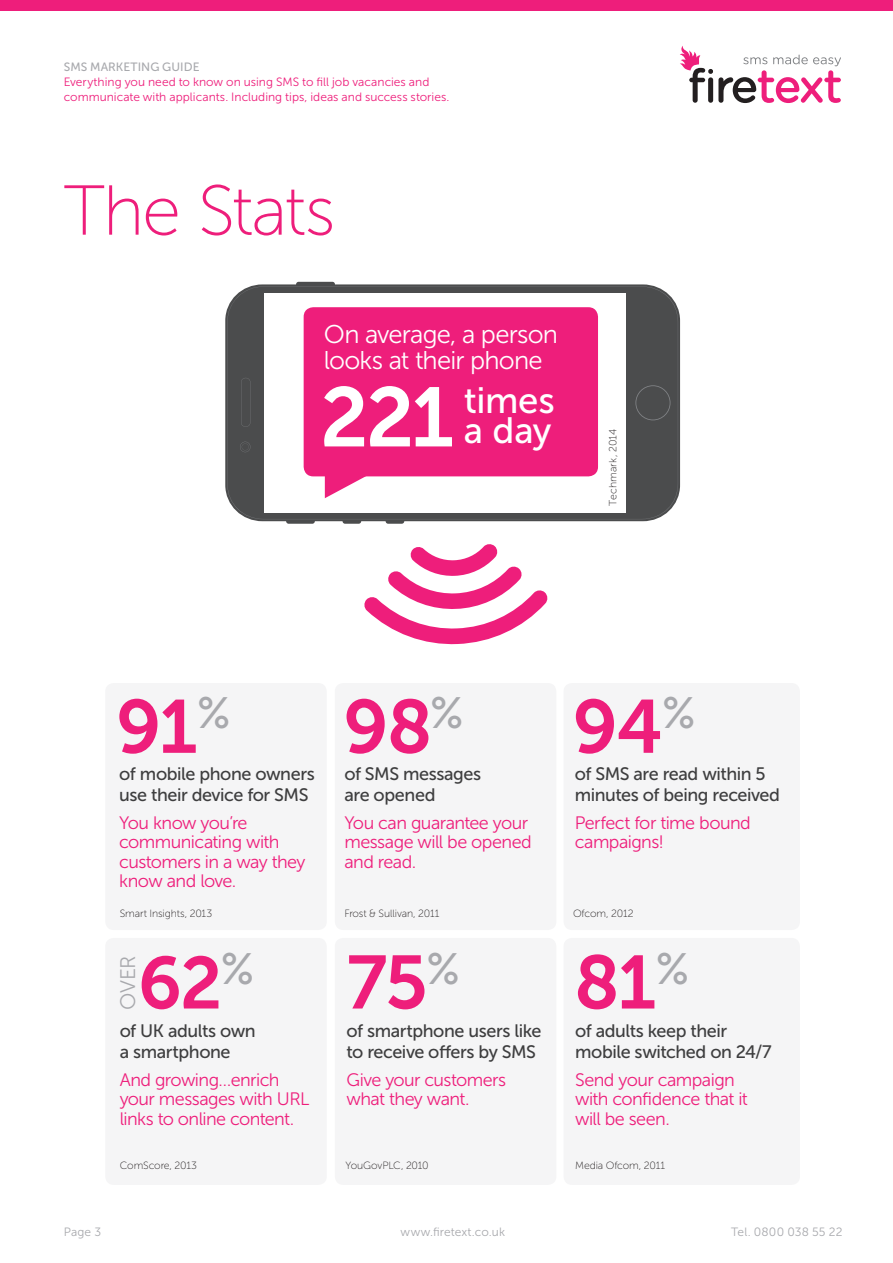
<style>
.page{position:relative;width:893px;height:1263px;background:#fff}
.page>*{position:absolute;margin:0;border:0;box-sizing:border-box;transform-origin:0 0}
.t1{font:83.7px "Museo Sans 700";color:#fff}
.t2{font:75px "Museo Sans 700";letter-spacing:-.03em;color:#ee1e7b}
.t3{font:73.2px "Museo Sans 700";color:#ee1e7b}
.t4{font:70.5px "Museo Sans 100";letter-spacing:-.03em;color:#ee1e7b}
.t5{font:36.6px/29.2px "Museo Sans 500";letter-spacing:-.01em;color:#fff}
.t6{font:25.65px/26.2px "Museo Sans 300";letter-spacing:-.03em;color:#fff}
.t7{font:21px "Museo Sans 300";color:#a8a9ad}
.t8{font:18px/19.5px "Museo Sans 300";letter-spacing:-.03em;color:#ee1e7b}
.t9{font:18px/21px "Museo Sans 500";letter-spacing:-.025em;color:#3e3e3f}
.t10{font:12px/15px "Museo Sans 300";color:#ee1e7b}
.t11{font:12px "Museo Sans 300";letter-spacing:.01em;color:#a8a9ad}
.t12{font:12px "Museo Sans 500";letter-spacing:.005em;color:#a8a9ad}
.t13{font:10.5px "Museo Sans 100";letter-spacing:-.01em;color:#231f20}
.t14{font:10.5px "Museo Sans 100";letter-spacing:.01em;color:#231f20}
</style>
<div class="page">
<div style="left:0;top:0;width:893px;height:11px;background:#ee1e7b"></div>
<svg style="left:680px;top:46px;width:161px;height:57px"></svg>
<div style="left:105px;top:683px;width:222px;height:247px;background:#f5f5f6;border-radius:9px"></div>
<div style="left:105px;top:938px;width:222px;height:247px;background:#f5f5f6;border-radius:9px"></div>
<div style="left:335px;top:683px;width:221px;height:247px;background:#f5f5f6;border-radius:9px"></div>
<div style="left:335px;top:938px;width:221px;height:247px;background:#f5f5f6;border-radius:9px"></div>
<div style="left:564px;top:683px;width:236px;height:247px;background:#f5f5f6;border-radius:9px"></div>
<div style="left:564px;top:938px;width:236px;height:247px;background:#f5f5f6;border-radius:9px"></div>
<svg style="left:364px;top:544px;width:184px;height:101px"></svg>
<div style="left:286px;top:509px;width:29px;height:15px;background:#4b4c4d;border-radius:3px"></div>
<div style="left:296px;top:282px;width:39px;height:15px;background:#4b4c4d;border-radius:3px"></div>
<div style="left:343px;top:509px;width:18px;height:15px;background:#4b4c4d;border-radius:3px"></div>
<div style="left:386px;top:509px;width:18px;height:15px;background:#4b4c4d;border-radius:3px"></div>
<div style="left:225px;top:284px;width:455px;height:237px;background:#4b4c4d;border-radius:37px"></div>
<svg style="left:227px;top:286px;width:451px;height:233px"></svg>
<div style="left:264px;top:293px;width:362px;height:219px;background:#fff"></div>
<svg style="left:635px;top:385px;width:35px;height:35px"></svg>
<svg style="left:241px;top:378px;width:9px;height:49px"></svg>
<svg style="left:240px;top:442px;width:10px;height:10px"></svg>
<div style="left:304px;top:307px;width:294px;height:169px;background:#ee1e7b;border-radius:10px"></div>
<svg style="left:325px;top:476px;width:55px;height:22px"></svg>
<p class="t12" style="left:64px;top:60px;width:137px">SMS MARKETING GUIDE</p>
<p class="t10" style="left:64px;top:74px;width:387px">Everything you need to know on using SMS to fill job vacancies and communicate with applicants. Including tips, ideas and success stories.</p>
<h3 class="t4" style="left:64px;top:173px;width:273px">The Stats</h3>
<h3 class="t6" style="left:324px;top:321px;width:236px">On average, a person looks at their phone</h3>
<h3 class="t5" style="left:464px;top:386px;width:92px">times a day</h3>
<h1 class="t1" style="left:320px;top:371px;width:135px">221</h1>
<p class="t14" style="left:607px;top:506px;width:78px;rotate:-90deg">Techmark, 2014</p>
<h2 class="t2" style="left:116px;top:685px;width:116px">91<sup>%</sup></h2>
<p class="t9" style="left:119px;top:763px;width:197px">of mobile phone owners use their device for SMS</p>
<p class="t8" style="left:119px;top:813px;width:188px">You know you’re communicating with customers in a way they know and love.</p>
<p class="t13" style="left:120px;top:908px;width:94px">Smart Insights, 2013</p>
<h3 class="t3" style="left:138px;top:942px;width:118px">62<sup>%</sup></h3>
<p class="t7" style="left:117px;top:1010px;width:56px;rotate:-90deg">OVER</p>
<p class="t9" style="left:120px;top:1020px;width:138px">of UK adults own a smartphone</p>
<p class="t8" style="left:120px;top:1070px;width:191px">And growing…enrich your messages with URL links to online content.</p>
<p class="t13" style="left:120px;top:1160px;width:79px">ComScore, 2013</p>
<h2 class="t2" style="left:343px;top:685px;width:122px">98<sup>%</sup></h2>
<p class="t9" style="left:344px;top:763px;width:138px">of SMS messages are opened</p>
<p class="t8" style="left:344px;top:813px;width:189px">You can guarantee your message will be opened and read.</p>
<p class="t13" style="left:344px;top:908px;width:97px">Frost &amp; Sullivan, 2011</p>
<h2 class="t2" style="left:346px;top:941px;width:115px">75<sup>%</sup></h2>
<p class="t9" style="left:346px;top:1020px;width:196px">of smartphone users like to receive offers by SMS</p>
<p class="t8" style="left:346px;top:1070px;width:161px">Give your customers what they want.</p>
<p class="t13" style="left:345px;top:1160px;width:85px">YouGovPLC, 2010</p>
<h2 class="t2" style="left:573px;top:685px;width:124px">94<sup>%</sup></h2>
<p class="t9" style="left:575px;top:763px;width:207px">of SMS are read within 5 minutes of being received</p>
<p class="t8" style="left:575px;top:813px;width:178px">Perfect for time bound campaigns!</p>
<p class="t13" style="left:573px;top:908px;width:62px">Ofcom, 2012</p>
<h2 class="t2" style="left:574px;top:941px;width:116px">81<sup>%</sup></h2>
<p class="t9" style="left:575px;top:1020px;width:198px">of adults keep their mobile switched on 24/7</p>
<p class="t8" style="left:575px;top:1070px;width:174px">Send your campaign with confidence that it will be seen.</p>
<p class="t13" style="left:575px;top:1160px;width:92px">Media Ofcom, 2011</p>
<p class="t11" style="left:64px;top:1225px;width:39px">Page 3</p>
<p class="t11" style="left:401px;top:1225px;width:106px">www.firetext.co.uk</p>
<p class="t11" style="left:731px;top:1225px;width:113px">Tel. 0800 038 55 22</p>
</div>
